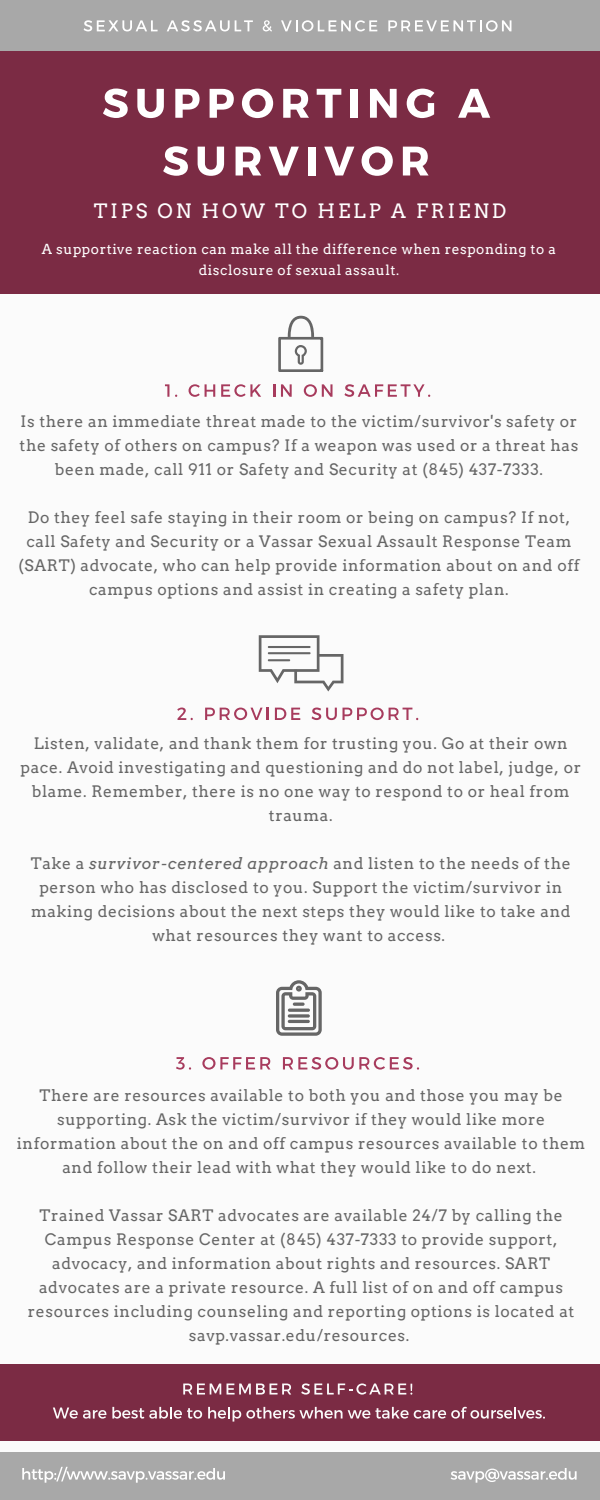
<style>
.page{position:relative;width:600px;height:1500px;background:#7b2b44}
.page>*{position:absolute;margin:0;border:0;box-sizing:border-box;transform-origin:0 0}
.t1{font:19.7px "Arvo";letter-spacing:.15em;color:#fff}
.t2{font:15.7px/24px "Arvo";letter-spacing:.04em;color:#666;text-align:center}
.t3{font:13.8px/21px "Arvo";letter-spacing:.04em;color:#fff;text-align:center}
.s1{font-style:italic}
</style>
<div class="page">
<div style="left:0;top:0;width:600px;height:51px;background:#a8a8a8"></div>
<svg style="left:84px;top:20px;width:74px;height:11px"></svg>
<svg style="left:167px;top:20px;width:86px;height:11px"></svg>
<svg style="left:263px;top:20px;width:9px;height:12px"></svg>
<svg style="left:281px;top:20px;width:96px;height:11px"></svg>
<svg style="left:388px;top:20px;width:123px;height:11px"></svg>
<div style="left:0;top:753px;width:600px;height:700px;background:#fbfbfb"></div>
<svg style="left:176px;top:1057px;width:15px;height:13px"></svg>
<svg style="left:202px;top:1057px;width:69px;height:13px"></svg>
<svg style="left:283px;top:1057px;width:136px;height:13px"></svg>
<div style="left:0;top:1364px;width:600px;height:77px;background:#7b2b44"></div>
<svg style="left:183px;top:1384px;width:38px;height:11px"></svg>
<svg style="left:227px;top:1384px;width:64px;height:11px"></svg>
<svg style="left:301px;top:1383px;width:111px;height:12px"></svg>
<svg style="left:53px;top:1407px;width:149px;height:12px"></svg>
<svg style="left:208px;top:1407px;width:337px;height:15px"></svg>
<div style="left:0;top:294px;width:600px;height:531px;background:#fbfbfb"></div>
<svg style="left:165px;top:384px;width:4px;height:13px"></svg>
<svg style="left:189px;top:384px;width:26px;height:13px"></svg>
<svg style="left:221px;top:384px;width:40px;height:13px"></svg>
<svg style="left:273px;top:384px;width:2px;height:13px"></svg>
<svg style="left:281px;top:384px;width:11px;height:13px"></svg>
<svg style="left:304px;top:384px;width:29px;height:13px"></svg>
<svg style="left:344px;top:384px;width:86px;height:13px"></svg>
<svg style="left:177px;top:708px;width:16px;height:12px"></svg>
<svg style="left:205px;top:708px;width:64px;height:12px"></svg>
<svg style="left:275px;top:708px;width:25px;height:12px"></svg>
<svg style="left:312px;top:708px;width:25px;height:12px"></svg>
<svg style="left:343px;top:708px;width:75px;height:12px"></svg>
<div style="left:0;top:1452px;width:600px;height:48px;background:#a8a8a8"></div>
<svg style="left:22px;top:1467px;width:203px;height:16px"></svg>
<svg style="left:451px;top:1468px;width:126px;height:15px"></svg>
<svg style="left:103px;top:89px;width:25px;height:29px"></svg>
<svg style="left:137px;top:89px;width:27px;height:29px"></svg>
<svg style="left:175px;top:89px;width:25px;height:29px"></svg>
<svg style="left:210px;top:89px;width:24px;height:29px"></svg>
<svg style="left:242px;top:89px;width:31px;height:29px"></svg>
<svg style="left:283px;top:89px;width:26px;height:29px"></svg>
<svg style="left:317px;top:89px;width:24px;height:29px"></svg>
<div style="left:351px;top:89px;width:7px;height:29px;background:#fff"></div>
<svg style="left:370px;top:89px;width:27px;height:29px"></svg>
<svg style="left:407px;top:89px;width:27px;height:29px"></svg>
<svg style="left:458px;top:89px;width:32px;height:29px"></svg>
<svg style="left:163px;top:146px;width:25px;height:30px"></svg>
<svg style="left:198px;top:147px;width:26px;height:29px"></svg>
<svg style="left:236px;top:147px;width:25px;height:29px"></svg>
<svg style="left:269px;top:147px;width:30px;height:29px"></svg>
<div style="left:308px;top:147px;width:7px;height:29px;background:#fff"></div>
<svg style="left:324px;top:147px;width:30px;height:29px"></svg>
<svg style="left:362px;top:146px;width:31px;height:30px"></svg>
<svg style="left:403px;top:147px;width:26px;height:29px"></svg>
<svg style="left:278px;top:316px;width:45px;height:56px"></svg>
<svg style="left:259px;top:635px;width:84px;height:57px"></svg>
<hr style="left:267px;top:646px;width:44px;height:2px;background:#666">
<hr style="left:267px;top:652px;width:44px;height:2px;background:#666">
<hr style="left:267px;top:659px;width:24px;height:2px;background:#666">
<svg style="left:276px;top:980px;width:46px;height:56px"></svg>
<hr style="left:288px;top:1009px;width:22px;height:3px;background:#666;border-radius:2px">
<svg style="left:288px;top:1014px;width:22px;height:4px"></svg>
<hr style="left:288px;top:1020px;width:22px;height:3px;background:#666;border-radius:2px">
<p class="t1" style="left:94px;top:199px;width:414px">TIPS ON HOW TO HELP A FRIEND</p>
<p class="t3" style="left:42px;top:239px;width:516px">A supportive reaction can make all the difference when responding to a disclosure of sexual assault.</p>
<p class="t2" style="left:20px;top:409px;width:560px">Is there an immediate threat made to the victim/survivor's safety or the safety of others on campus? If a weapon was used or a threat has been made, call 911 or Safety and Security at (845) 437-7333.</p>
<p class="t2" style="left:18px;top:505px;width:563px">Do they feel safe staying in their room or being on campus? If not, call Safety and Security or a Vassar Sexual Assault Response Team (SART) advocate, who can help provide information about on and off campus options and assist in creating a safety plan.</p>
<p class="t2" style="left:21px;top:731px;width:562px">Listen, validate, and thank them for trusting you. Go at their own pace. Avoid investigating and questioning and do not label, judge, or blame. Remember, there is no one way to respond to or heal from trauma.</p>
<p class="t2" style="left:31px;top:851px;width:542px">Take a <span class="s1">survivor-centered approach</span> and listen to the needs of the person who has disclosed to you. Support the victim/survivor in making decisions about the next steps they would like to take and what resources they want to access.</p>
<p class="t2" style="left:17px;top:1084px;width:570px">There are resources available to both you and those you may be supporting. Ask the victim/survivor if they would like more information about the on and off campus resources available to them and follow their lead with what they would like to do next.</p>
<p class="t2" style="left:28px;top:1204px;width:548px">Trained Vassar SART advocates are available 24/7 by calling the Campus Response Center at (845) 437-7333 to provide support, advocacy, and information about rights and resources. SART advocates are a private resource. A full list of on and off campus resources including counseling and reporting options is located at savp.vassar.edu/resources.</p>
</div>
